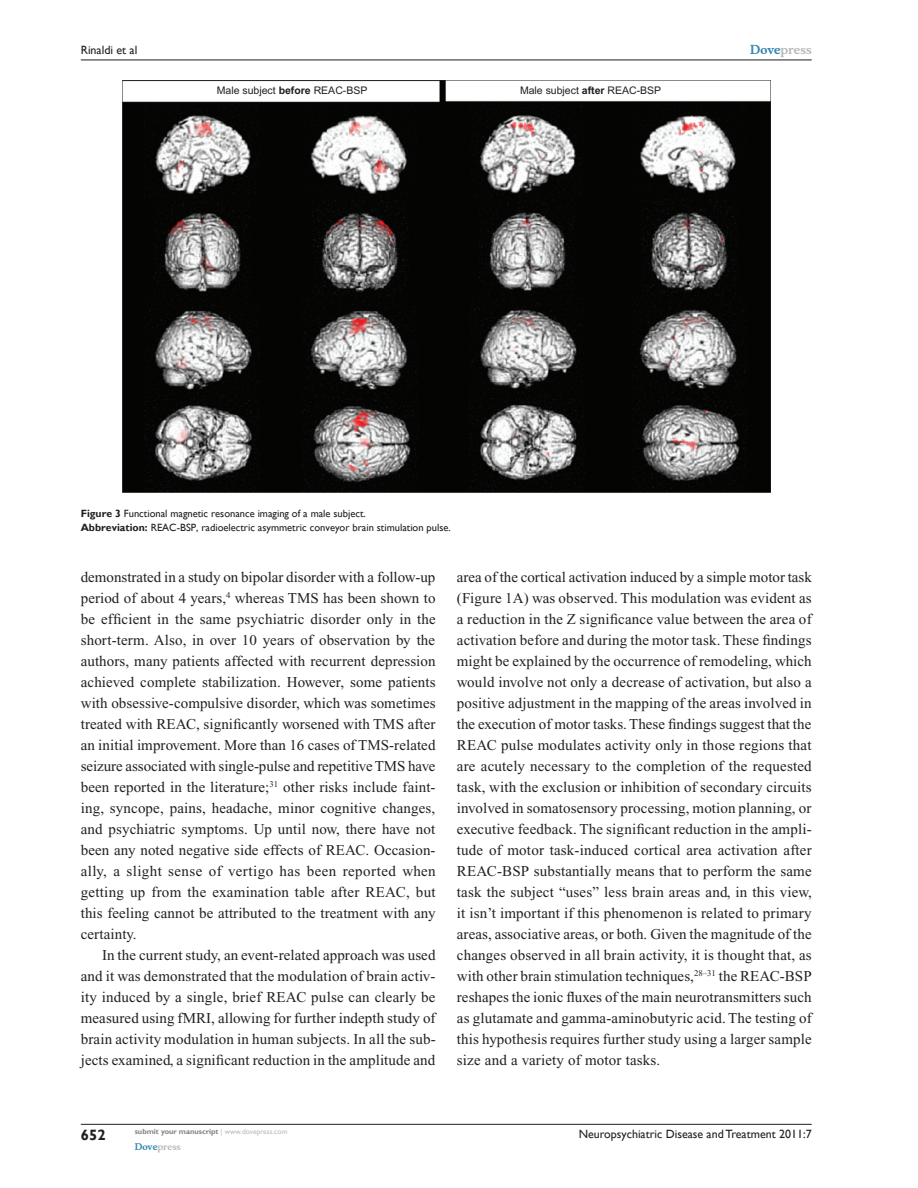
<style>
.page{position:relative;width:918px;height:1188px;background:#fff}
.page>*{position:absolute;margin:0;border:0;box-sizing:border-box;transform-origin:0 0}
.t1{font:15px/21px "Times New Roman";letter-spacing:.005em;color:#231f20;text-align:justify}
.t2{font:700 15px "Gill Sans";color:#231f20}
.t3{font:12px "Gill Sans";color:#231f20}
.t4{font:700 12px "Musee";color:#b8b9bc}
.t5{font:10.5px/13.5px "Gill Sans";color:#231f20}
.t6{font:10.5px "Arial";color:#201d1e}
.t7{font:700 9px "Musee";color:#b8b9bc}
.t8{font:700 7.5px "Gill Sans";color:#808285}
.s1{font-weight:700}
.s2{color:#3485ae}
.s3{font-weight:400;color:#b8b9bc}
</style>
<div class="page">
<img style="left:122px;top:81px;width:648px;height:411px">
<hr style="left:81px;top:1124px;width:731px;height:1px;background:#231f20">
<hr style="left:81px;top:60px;width:731px;height:1px;background:#231f20">
<p class="t3" style="left:81px;top:43px;width:58px">Rinaldi et al</p>
<p class="t6" style="left:217px;top:85px;width:152px">Male subject <span class="s1">before</span> REAC-BSP</p>
<p class="t6" style="left:520px;top:85px;width:143px">Male subject <span class="s1">after</span> REAC-BSP</p>
<p class="t4" style="left:750px;top:43px;width:63px"><span class="s2">Dove</span>press</p>
<p class="t5" style="left:81px;top:507px;width:371px"><span class="s1">Figure 3</span> Functional magnetic resonance imaging of a male subject.<br><span class="s1">Abbreviation:</span> REAC-BSP, radioelectric asymmetric conveyor brain stimulation pulse.</p>
<p class="t1" style="left:81px;top:567px;width:357px">demonstrated in a study on bipolar disorder with a follow-up period of about 4 years,<sup>4</sup> whereas TMS has been shown to be efficient in the same psychiatric disorder only in the short-term. Also, in over 10 years of observation by the authors, many patients affected with recurrent depression achieved complete stabilization. However, some patients with obsessive-compulsive disorder, which was sometimes treated with REAC, significantly worsened with TMS after an initial improvement. More than 16 cases of TMS-related seizure associated with single-pulse and repetitive TMS have been reported in the literature;<sup>31</sup> other risks include faint&shy;ing, syncope, pains, headache, minor cognitive changes, and psychiatric symptoms. Up until now, there have not been any noted negative side effects of REAC. Occasion&shy;ally, a slight sense of vertigo has been reported when getting up from the examination table after REAC, but this feeling cannot be attributed to the treatment with any certainty.</p>
<p class="t1" style="left:81px;top:945px;width:357px;text-indent:21px">In the current study, an event-related approach was used and it was demonstrated that the modulation of brain activ&shy;ity induced by a single, brief REAC pulse can clearly be measured using fMRI, allowing for further indepth study of brain activity modulation in human subjects. In all the sub&shy;jects examined, a significant reduction in the amplitude and</p>
<p class="t1" style="left:457px;top:567px;width:356px">area of the cortical activation induced by a simple motor task (Figure 1A) was observed. This modulation was evident as a reduction in the Z significance value between the area of activation before and during the motor task. These findings might be explained by the occurrence of remodeling, which would involve not only a decrease of activation, but also a positive adjustment in the mapping of the areas involved in the execution of motor tasks. These findings suggest that the REAC pulse modulates activity only in those regions that are acutely necessary to the completion of the requested task, with the exclusion or inhibition of secondary circuits involved in somatosensory processing, motion planning, or executive feedback. The significant reduction in the ampli&shy;tude of motor task-induced cortical area activation after REAC-BSP substantially means that to perform the same task the subject “uses” less brain areas and, in this view, it isn’t important if this phenomenon is related to primary areas, associative areas, or both. Given the magnitude of the changes observed in all brain activity, it is thought that, as with other brain stimulation techniques,<sup>28–31</sup> the REAC-BSP reshapes the ionic fluxes of the main neurotransmitters such as glutamate and gamma-aminobutyric acid. The testing of this hypothesis requires further study using a larger sample size and a variety of motor tasks.</p>
<p class="t2" style="left:81px;top:1126px;width:26px">652</p>
<p class="t8" style="left:135px;top:1127px;width:154px">submit your manuscript <span class="s3">| www.dovepress.com</span></p>
<p class="t7" style="left:135px;top:1141px;width:48px"><span class="s2">Dove</span>press</p>
<p class="t3" style="left:579px;top:1127px;width:235px">Neuropsychiatric Disease and Treatment 2011:7</p>
</div>
